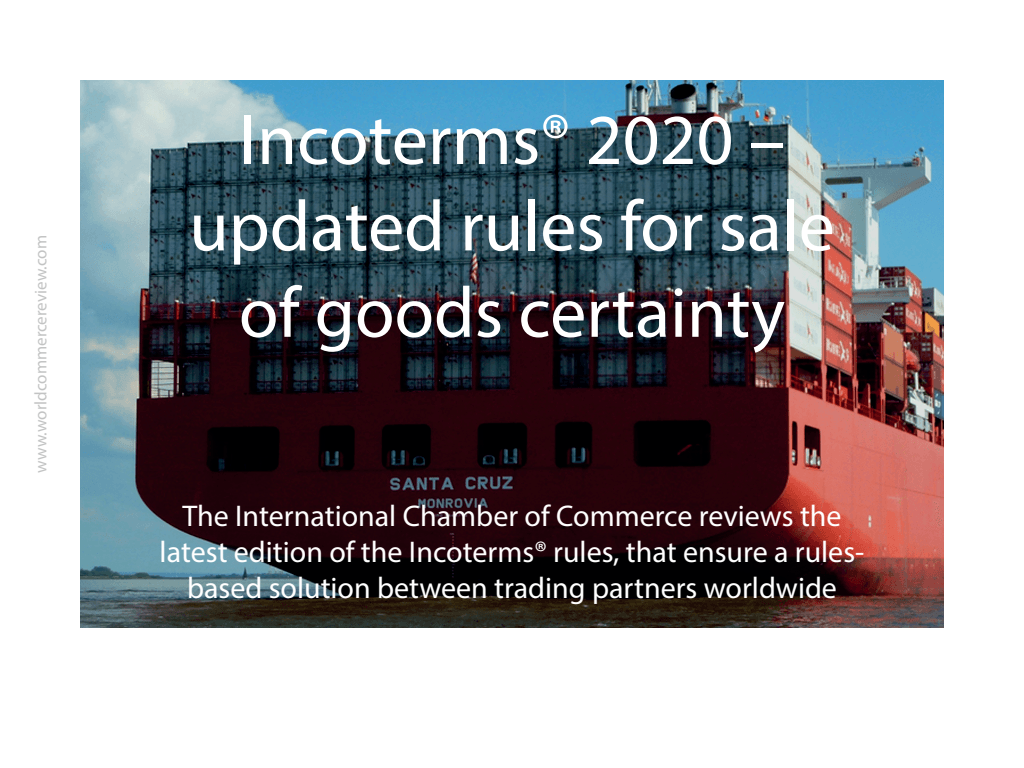
<style>
.page{position:relative;width:1024px;height:768px;background:#fff}
.page>*{position:absolute;margin:0;border:0;box-sizing:border-box;transform-origin:0 0}
.t1{font:72px/86.4px "Myriad Pro";color:#fff;text-align:center}
.t2{font:30px/36px "Myriad Pro";color:#fff;text-align:center}
.t3{font:17px "Myriad Pro";color:#c2c3c3}
</style>
<div class="page">
<img style="left:80px;top:80px;width:864px;height:548px">
<p class="t3" style="left:30px;top:473px;width:239px;rotate:-90deg">www.worldcommercereview.com</p>
<h1 class="t1" style="left:189px;top:96px;width:647px">Incoterms® 2020 – updated rules for sale of goods certainty</h1>
<p class="t2" style="left:160px;top:497px;width:706px">The International Chamber of Commerce reviews the latest edition of the Incoterms® rules, that ensure a rules&shy;based solution between trading partners worldwide</p>
</div>
